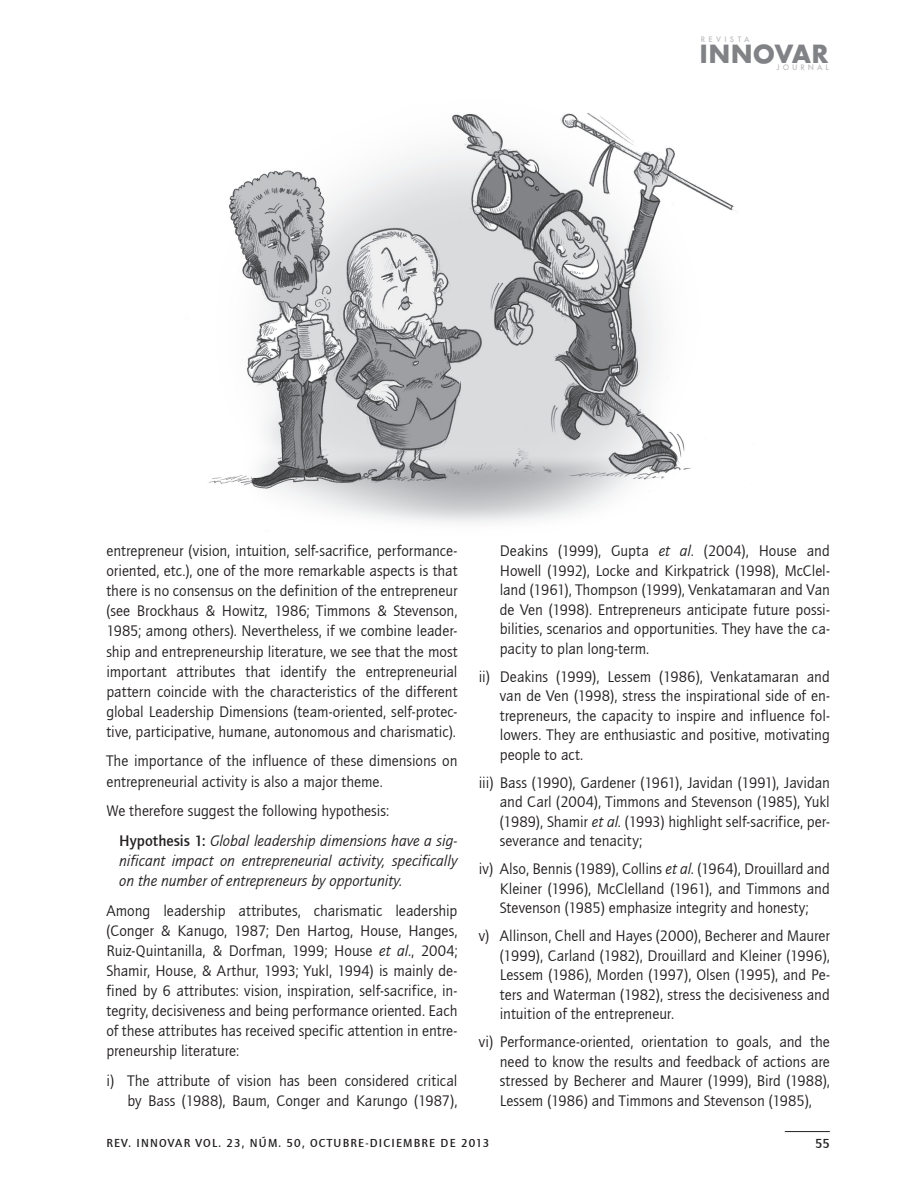
<style>
.page{position:relative;width:915px;height:1191px;background:#fff}
.page>*{position:absolute;margin:0;border:0;box-sizing:border-box;transform-origin:0 0}
.t1{font:700 27.3px "Futura TEE";letter-spacing:.005em;color:#808285}
.t2{font:15.75px/19.5px "Quay Sans ITCTT Book";color:#231f20;text-align:justify}
.t3{font:italic 15.75px/20.1px "Quay Sans ITCTT Book";color:#231f20}
.t4{font:13.5px "Quay Sans Md ITCTT";color:#231f20}
.t5{font:12px "Quay Sans Md ITCTT";letter-spacing:.1em;color:#231f20}
.t6{font:500 8.25px "Futura TEE";letter-spacing:.36em;color:#bcbdc0}
.t7{font:500 8.25px "Futura TEE";letter-spacing:.4em;color:#bcbdc0}
.s1{font-family:"Quay Sans Md ITCTT"}
.s2{font-style:italic}
</style>
<div class="page">
<hr style="left:784px;top:1131px;width:45px;height:1px;background:#231f20">
<img style="left:208px;top:113px;width:529px;height:410px">
<p class="t7" style="left:700px;top:34px;width:50px">REVISTA</p>
<h1 class="t1" style="left:699px;top:37px;width:130px">INNOVAR</h1>
<p class="t6" style="left:776px;top:62px;width:53px">JOURNAL</p>
<p class="t2" style="left:106px;top:541px;width:352px;line-height:20.1px">entrepreneur (vision, intuition, self-sacrifice, performance&shy;oriented, etc.), one of the more remarkable aspects is that there is no consensus on the definition of the entrepreneur (see Brockhaus &amp; Howitz, 1986; Timmons &amp; Stevenson, 1985; among others). Nevertheless, if we combine leader&shy;ship and entrepreneurship literature, we see that the most important attributes that identify the entrepreneurial pattern coincide with the characteristics of the different global Leadership Dimensions (team-oriented, self-protec&shy;tive, participative, humane, autonomous and charismatic).</p>
<p class="t2" style="left:106px;top:751px;width:352px;line-height:20.1px">The importance of the influence of these dimensions on entrepreneurial activity is also a major theme.</p>
<p class="t2" style="left:119px;top:796px;width:340px;line-height:29.7px;text-indent:-13px">We therefore suggest the following hypothesis:<br><span class="s1">HYPOTHESIS 1:</span> <span class="s2">Global leadership dimensions have a sig-</span></p>
<p class="t3" style="left:119px;top:851px;width:340px">nificant impact on entrepreneurial activity, specifically on the number of entrepreneurs by opportunity.</p>
<p class="t2" style="left:106px;top:900px;width:352px;line-height:20.1px">Among leadership attributes, charismatic leadership (Conger &amp; Kanugo, 1987; Den Hartog, House, Hanges, Ruiz-Quintanilla, &amp; Dorfman, 1999; House <span class="s2">et al</span>., 2004; Shamir, House, &amp; Arthur, 1993; Yukl, 1994) is mainly de&shy;fined by 6 attributes: vision, inspiration, self-sacrifice, in&shy;tegrity, decisiveness and being performance oriented. Each of these attributes has received specific attention in entre&shy;preneurship literature:</p>
<p class="t2" style="left:106px;top:1070px;width:352px;line-height:20.1px;text-align:right">i) The attribute of vision has been considered critical by Bass (1988), Baum, Conger and Karungo (1987),</p>
<p class="t2" style="left:499px;top:541px;width:331px">Deakins (1999), Gupta <span class="s2">et al</span>. (2004), House and Howell (1992), Locke and Kirkpatrick (1998), McClel&shy;land (1961), Thompson (1999), Venkatamaran and Van de Ven (1998). Entrepreneurs anticipate future possi&shy;bilities, scenarios and opportunities. They have the ca&shy;pacity to plan long-term.</p>
<p class="t2" style="left:499px;top:667px;width:331px;text-indent:-21px">ii) Deakins (1999), Lessem (1986), Venkatamaran and van de Ven (1998), stress the inspirational side of en&shy;trepreneurs, the capacity to inspire and influence fol&shy;lowers. They are enthusiastic and positive, motivating people to act.</p>
<p class="t2" style="left:499px;top:773px;width:331px;text-indent:-21px">iii) Bass (1990), Gardener (1961), Javidan (1991), Javidan and Carl (2004), Timmons and Stevenson (1985), Yukl (1989), Shamir <span class="s2">et al</span>. (1993) highlight self-sacrifice, per&shy;severance and tenacity;</p>
<p class="t2" style="left:499px;top:859px;width:331px;text-indent:-21px">iv) Also, Bennis (1989), Collins <span class="s2">et al</span>. (1964), Drouillard and Kleiner (1996), McClelland (1961), and Timmons and Stevenson (1985) emphasize integrity and honesty;</p>
<p class="t2" style="left:499px;top:926px;width:331px;text-indent:-21px">v) Allinson, Chell and Hayes (2000), Becherer and Maurer (1999), Carland (1982), Drouillard and Kleiner (1996), Lessem (1986), Morden (1997), Olsen (1995), and Pe&shy;ters and Waterman (1982), stress the decisiveness and intuition of the entrepreneur.</p>
<p class="t2" style="left:499px;top:1032px;width:331px;text-indent:-21px">vi) Performance-oriented, orientation to goals, and the need to know the results and feedback of actions are stressed by Becherer and Maurer (1999), Bird (1988), Lessem (1986) and Timmons and Stevenson (1985),</p>
<p class="t5" style="left:106px;top:1136px;width:384px">REV. INNOVAR VOL. 23, NÚM. 50, OCTUBRE-DICIEMBRE DE 2013</p>
<p class="t4" style="left:814px;top:1136px;width:16px">55</p>
</div>
